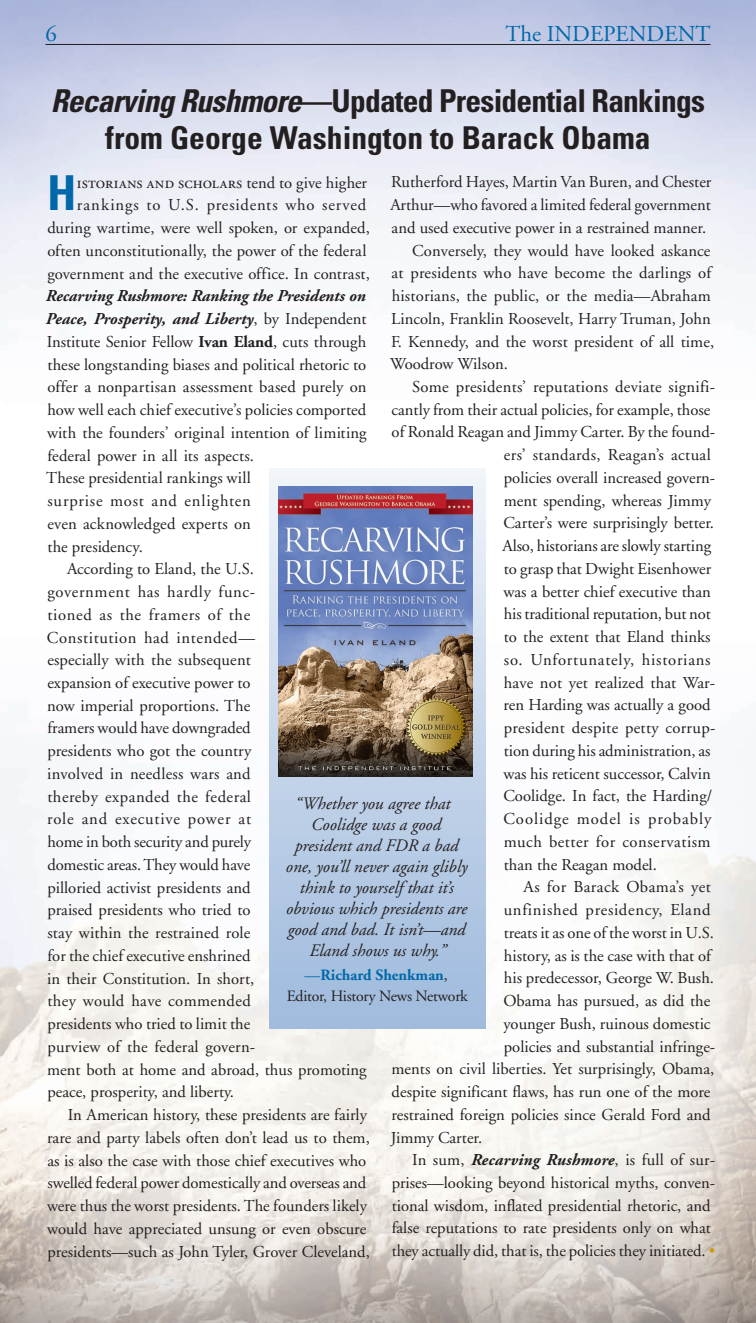
<style>
.page{position:relative;width:756px;height:1323px;background:#fff}
.page>*{position:absolute;margin:0;border:0;box-sizing:border-box;transform-origin:0 0}
.t1{font:700 condensed 48.12px "Univers";color:#0068a9}
.t2{font:700 condensed 31.5px/36.8px "Univers";color:#231f20;text-align:center}
.t3{font:22.75px "Adobe Garamond";color:#0068a9}
.t4{font:italic 17.5px/21px "Adobe Garamond";color:#231f20;text-align:center}
.t5{font:16.62px/22.8px "Adobe Garamond";color:#231f20}
.t6{font:italic 700 16.62px "Adobe Garamond";letter-spacing:-.005em;color:#231f20}
.t7{font:16.62px "Adobe Garamond";letter-spacing:.04em;color:#231f20}
.t8{font:16.62px "Adobe Garamond";letter-spacing:.03em;color:#231f20}
.t9{font:16.62px "Adobe Garamond";letter-spacing:.02em;color:#231f20}
.t10{font:16.62px "Adobe Garamond";letter-spacing:.045em;color:#231f20}
.t11{font:16.62px "Adobe Garamond Regular SC";letter-spacing:.01em;color:#231f20}
.t12{font:16.62px "Adobe Garamond";letter-spacing:.025em;color:#231f20}
.t13{font:16.62px "Adobe Garamond";letter-spacing:.035em;color:#231f20}
.t14{font:16.62px "Adobe Garamond";letter-spacing:.05em;color:#231f20}
.t15{font:16.62px "Adobe Garamond";letter-spacing:.06em;color:#231f20}
.t16{font:15.75px/21px "Adobe Garamond";letter-spacing:-.015em;color:#231f20;text-align:center}
.s1{font-style:italic}
.s2{font-family:"Adobe Garamond"}
.s3{font-weight:700;font-style:italic}
.s4{color:#cb9c0d}
.s5{font-weight:400;font-style:normal}
.s6{font-weight:700}
.s7{color:#0068a9}
.s8{font-weight:700;color:#0068a9}
</style>
<div class="page">
<img style="left:0;top:0;width:756px;height:1323px">
<div style="left:269px;top:469px;width:217px;height:559px;background:linear-gradient(to bottom,#f0f4fa,#9eb9dc)"></div>
<img style="left:278px;top:486px;width:194px;height:291px">
<hr style="left:45px;top:44px;width:666px;height:1px;background:#231f20">
<h3 class="t3" style="left:45px;top:22px;width:13px">6</h3>
<h3 class="t3" style="left:505px;top:22px;width:207px">The INDEPENDENT</h3>
<h2 class="t2" style="left:51px;top:83px;width:656px"><span class="s1">Recarving Rushmore</span>—Updated Presidential Rankings from George Washington to Barack Obama</h2>
<h1 class="t1" style="left:47px;top:164px;width:31px">H</h1>
<p class="t11" style="left:77px;top:173px;width:292px">istorians and scholars <span class="s2">tend to give higher</span></p>
<p class="t5" style="left:391px;top:171px;width:322px">Rutherford Hayes, Martin Van Buren, and Chester</p>
<p class="t5" style="left:390px;top:194px;width:322px">Arthur—who favored a limited federal government</p>
<p class="t5" style="left:392px;top:217px;width:316px">and used executive power in a restrained manner.</p>
<p class="t5" style="left:412px;top:239px;width:300px">Conversely, they would have looked askance</p>
<p class="t5" style="left:392px;top:262px;width:321px">at presidents who have become the darlings of</p>
<p class="t5" style="left:392px;top:285px;width:321px">historians, the public, or the media—Abraham</p>
<p class="t5" style="left:391px;top:308px;width:321px">Lincoln, Franklin Roosevelt, Harry Truman, John</p>
<p class="t5" style="left:391px;top:330px;width:325px">F. Kennedy, and the worst president of all time,</p>
<p class="t5" style="left:390px;top:353px;width:119px">Woodrow Wilson.</p>
<p class="t9" style="left:412px;top:378px;width:304px">Some presidents’ reputations deviate signifi-</p>
<p class="t5" style="left:392px;top:399px;width:320px">cantly from their actual policies, for example, those</p>
<p class="t5" style="left:392px;top:421px;width:325px">of Ronald Reagan and Jimmy Carter. By the found-</p>
<p class="t12" style="left:504px;top:446px;width:209px">ers’ standards, Reagan’s actual</p>
<p class="t5" style="left:504px;top:467px;width:213px">policies overall increased govern-</p>
<p class="t5" style="left:504px;top:490px;width:209px">ment spending, whereas Jimmy</p>
<p class="t5" style="left:503px;top:512px;width:212px">Carter’s were surprisingly better.</p>
<p class="t5" style="left:503px;top:535px;width:210px">Also, historians are slowly starting</p>
<p class="t5" style="left:504px;top:558px;width:209px">to grasp that Dwight Eisenhower</p>
<p class="t5" style="left:504px;top:580px;width:209px">was a better chief executive than</p>
<p class="t5" style="left:504px;top:603px;width:209px">his traditional reputation, but not</p>
<p class="t5" style="left:504px;top:626px;width:208px">to the extent that Eland thinks</p>
<p class="t10" style="left:504px;top:651px;width:208px">so. Unfortunately, historians</p>
<p class="t5" style="left:504px;top:671px;width:213px">have not yet realized that War-</p>
<p class="t5" style="left:504px;top:694px;width:209px">ren Harding was actually a good</p>
<p class="t5" style="left:504px;top:717px;width:213px">president despite petty corrup-</p>
<p class="t5" style="left:504px;top:740px;width:208px">tion during his administration, as</p>
<p class="t5" style="left:504px;top:762px;width:209px">was his reticent successor, Calvin</p>
<p class="t5" style="left:503px;top:785px;width:210px">Coolidge. In fact, the Harding/</p>
<p class="t15" style="left:503px;top:810px;width:209px">Coolidge model is probably</p>
<p class="t8" style="left:504px;top:833px;width:209px">much better for conservatism</p>
<p class="t5" style="left:504px;top:853px;width:154px">than the Reagan model.</p>
<p class="t8" style="left:524px;top:878px;width:189px">As for Barack Obama’s yet</p>
<p class="t7" style="left:504px;top:901px;width:208px">unfinished presidency, Eland</p>
<p class="t5" style="left:504px;top:922px;width:212px">treats it as one of the worst in U.S.</p>
<p class="t5" style="left:504px;top:944px;width:209px">history, as is the case with that of</p>
<p class="t5" style="left:504px;top:967px;width:212px">his predecessor, George W. Bush.</p>
<p class="t5" style="left:503px;top:990px;width:209px">Obama has pursued, as did the</p>
<p class="t5" style="left:503px;top:1013px;width:209px">younger Bush, ruinous domestic</p>
<p class="t5" style="left:504px;top:1035px;width:213px">policies and substantial infringe-</p>
<p class="t5" style="left:392px;top:1058px;width:324px">ments on civil liberties. Yet surprisingly, Obama,</p>
<p class="t5" style="left:392px;top:1081px;width:320px">despite significant flaws, has run one of the more</p>
<p class="t5" style="left:391px;top:1104px;width:321px">restrained foreign policies since Gerald Ford and</p>
<p class="t5" style="left:391px;top:1126px;width:93px">Jimmy Carter.</p>
<p class="t5" style="left:412px;top:1149px;width:305px">In sum, <span class="s3">Recarving Rushmore</span>, is full of sur-</p>
<p class="t5" style="left:392px;top:1172px;width:325px">prises—looking beyond historical myths, conven-</p>
<p class="t5" style="left:392px;top:1195px;width:320px">tional wisdom, inflated presidential rhetoric, and</p>
<p class="t5" style="left:392px;top:1217px;width:321px">false reputations to rate presidents only on what</p>
<p class="t5" style="left:392px;top:1240px;width:325px">they actually did, that is, the policies they initiated. <span class="s4">•</span></p>
<p class="t5" style="left:47px;top:194px;width:324px;text-indent:30px">rankings to U.S. presidents who served during wartime, were well spoken, or expanded, often unconstitutionally, the power of the federal government and the executive office. In contrast,</p>
<p class="t6" style="left:46px;top:287px;width:321px">Recarving Rushmore: Ranking the Presidents on</p>
<p class="t6" style="left:46px;top:310px;width:322px">Peace, Prosperity, and Liberty<span class="s5">, by Independent</span></p>
<p class="t5" style="left:47px;top:331px;width:321px">Institute Senior Fellow <span class="s6">Ivan Eland</span>, cuts through</p>
<p class="t5" style="left:47px;top:353px;width:320px">these longstanding biases and political rhetoric to</p>
<p class="t5" style="left:47px;top:376px;width:321px">offer a nonpartisan assessment based purely on</p>
<p class="t5" style="left:47px;top:399px;width:320px">how well each chief executive’s policies comported</p>
<p class="t5" style="left:47px;top:422px;width:321px">with the founders’ original intention of limiting</p>
<p class="t5" style="left:47px;top:444px;width:208px">federal power in all its aspects.</p>
<p class="t5" style="left:46px;top:467px;width:206px">These presidential rankings will</p>
<p class="t10" style="left:47px;top:492px;width:205px">surprise most and enlighten</p>
<p class="t5" style="left:47px;top:513px;width:205px">even acknowledged experts on</p>
<p class="t5" style="left:47px;top:535px;width:97px">the presidency.</p>
<p class="t5" style="left:67px;top:558px;width:189px">According to Eland, the U.S.</p>
<p class="t7" style="left:47px;top:583px;width:209px">government has hardly func-</p>
<p class="t7" style="left:47px;top:606px;width:205px">tioned as the framers of the</p>
<p class="t13" style="left:47px;top:628px;width:210px">Constitution had intended—</p>
<p class="t5" style="left:47px;top:649px;width:205px">especially with the subsequent</p>
<p class="t5" style="left:47px;top:672px;width:205px">expansion of executive power to</p>
<p class="t5" style="left:47px;top:695px;width:205px">now imperial proportions. The</p>
<p class="t5" style="left:47px;top:717px;width:205px">framers would have downgraded</p>
<p class="t5" style="left:47px;top:740px;width:205px">presidents who got the country</p>
<p class="t5" style="left:47px;top:763px;width:205px">involved in needless wars and</p>
<p class="t8" style="left:47px;top:788px;width:205px">thereby expanded the federal</p>
<p class="t14" style="left:47px;top:810px;width:206px">role and executive power at</p>
<p class="t5" style="left:47px;top:831px;width:205px">home in both security and purely</p>
<p class="t5" style="left:47px;top:854px;width:205px">domestic areas. They would have</p>
<p class="t5" style="left:47px;top:876px;width:205px">pilloried activist presidents and</p>
<p class="t5" style="left:47px;top:899px;width:205px">praised presidents who tried to</p>
<p class="t5" style="left:47px;top:922px;width:204px">stay within the restrained role</p>
<p class="t5" style="left:47px;top:945px;width:205px">for the chief executive enshrined</p>
<p class="t5" style="left:47px;top:967px;width:209px">in their Constitution. In short,</p>
<p class="t9" style="left:47px;top:992px;width:205px">they would have commended</p>
<p class="t5" style="left:47px;top:1013px;width:205px">presidents who tried to limit the</p>
<p class="t5" style="left:47px;top:1036px;width:209px">purview of the federal govern-</p>
<p class="t5" style="left:47px;top:1058px;width:321px">ment both at home and abroad, thus promoting</p>
<p class="t5" style="left:47px;top:1081px;width:188px">peace, prosperity, and liberty.</p>
<p class="t5" style="left:68px;top:1104px;width:301px">In American history, these presidents are fairly</p>
<p class="t5" style="left:47px;top:1127px;width:324px">rare and party labels often don’t lead us to them,</p>
<p class="t5" style="left:47px;top:1149px;width:321px">as is also the case with those chief executives who</p>
<p class="t5" style="left:47px;top:1172px;width:320px">swelled federal power domestically and overseas and</p>
<p class="t5" style="left:47px;top:1195px;width:321px">were thus the worst presidents. The founders likely</p>
<p class="t5" style="left:47px;top:1218px;width:321px">would have appreciated unsung or even obscure</p>
<p class="t5" style="left:47px;top:1240px;width:324px">presidents—such as John Tyler, Grover Cleveland,</p>
<p class="t4" style="left:286px;top:793px;width:183px">“Whether you agree that<br>Coolidge was a good president and FDR a bad one, you’ll never again glibly think to yourself that it’s obvious which presidents are good and bad. It isn’t—and<br>Eland shows us why.”</p>
<p class="t16" style="left:287px;top:965px;width:183px"><span class="s7">—</span><span class="s8">Richard Shenkman</span>,<br>Editor, History News Network</p>
</div>
